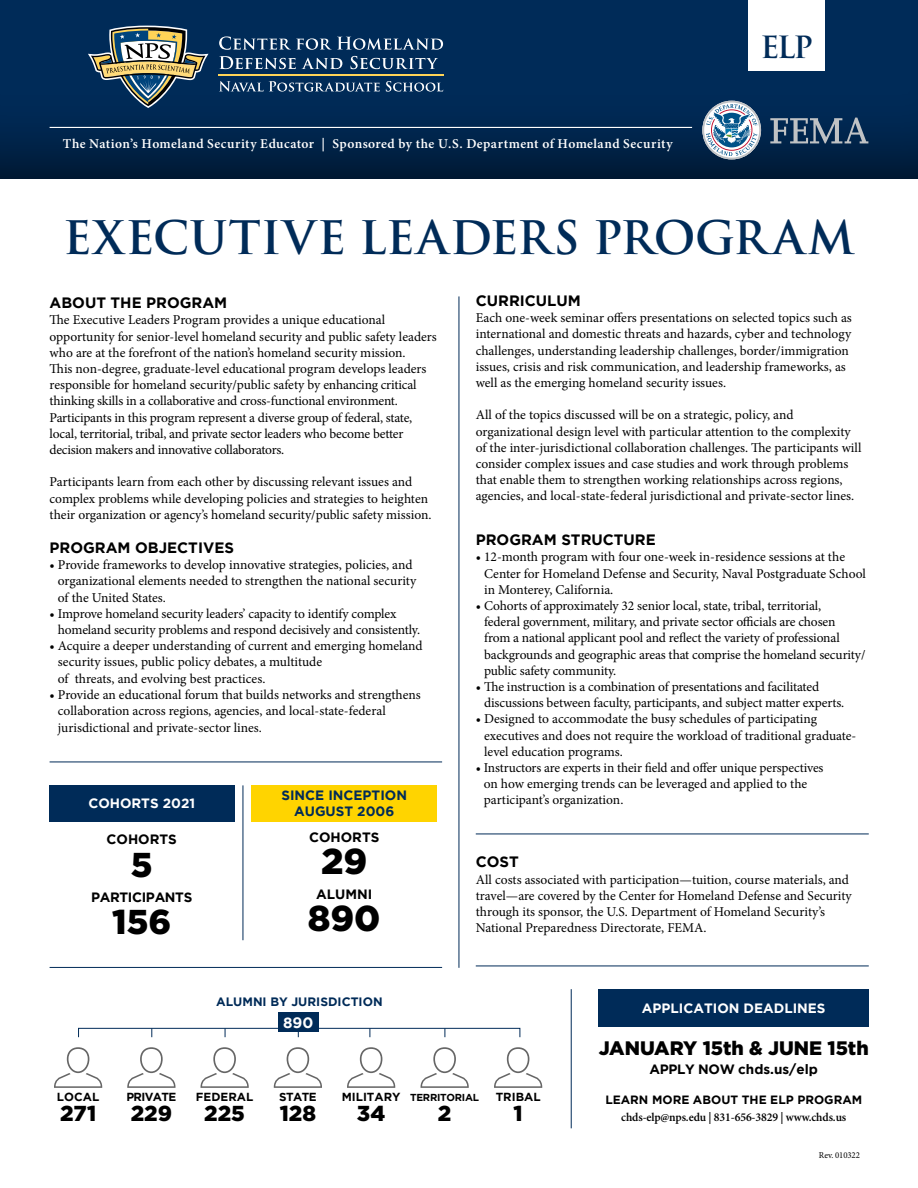
<style>
.page{position:relative;width:918px;height:1188px;background:#fff}
.page>*{position:absolute;margin:0;border:0;box-sizing:border-box;transform-origin:0 0}
.t1{font:700 45px "Trajan Pro";letter-spacing:.015em;color:#002b58}
.t2{font:900 36px "Gotham";color:#000}
.t3{font:900 34.5px "Gotham";color:#000}
.t4{font:700 29.85px "Trajan Pro";color:#002b58}
.t5{font:900 21.6px "Gotham";color:#000}
.t6{font:900 19.5px "Gotham";color:#000}
.t7{font:700 15px "Gotham";color:#000}
.t8{font:700 15px "Gotham";color:#fff}
.t9{font:13.5px/16.2px "Minion Pro";letter-spacing:-.005em;color:#000}
.t10{font:600 13.5px "Minion Pro";letter-spacing:.03em;color:#fff}
.t11{font:700 13.5px "Gotham";color:#000}
.t12{font:700 13.5px "Gotham";color:#fff}
.t13{font:700 13.5px/16.2px "Gotham";color:#002b58;text-align:center}
.t14{font:700 13.5px "Gotham";letter-spacing:-.025em;color:#000}
.t15{font:700 12.15px "Gotham";color:#002b58}
.t16{font:600 12px "Minion Pro";letter-spacing:-.01em;color:#000}
.t17{font:700 12px "Gotham";color:#000}
.t18{font:700 11.7px "Gotham";color:#000}
.t19{font:700 11.7px "Gotham";letter-spacing:-.05em;color:#000}
.t20{font:700 10.2px "Gotham";letter-spacing:-.025em;color:#000}
.t21{font:9px "Minion Pro";letter-spacing:-.01em;color:#000}
.s1{font-style:inherit}
</style>
<div class="page">
<div style="left:0;top:0;width:918px;height:180px;background:#000;opacity:.9"></div>
<svg style="left:219px;top:36px;width:224px;height:14px;background:#3c5d7f"></svg>
<svg style="left:219px;top:56px;width:77px;height:13px"></svg>
<svg style="left:302px;top:58px;width:40px;height:11px"></svg>
<svg style="left:351px;top:56px;width:87px;height:13px"></svg>
<svg style="left:219px;top:81px;width:161px;height:11px;background:#3d5e80"></svg>
<svg style="left:386px;top:81px;width:57px;height:11px"></svg>
<svg style="left:88px;top:26px;width:121px;height:82px;background:#54676d"></svg>
<hr style="left:219px;top:74px;width:225px;height:2px;background:#ffd457">
<hr style="left:50px;top:127px;width:642px;height:1px;background:#fff">
<svg style="left:770px;top:118px;width:98px;height:25px;background:#455e78"></svg>
<svg style="left:702px;top:101px;width:59px;height:58px"></svg>
<hr style="left:459px;top:296px;width:1px;height:672px;background:#002b58">
<div style="left:49px;top:785px;width:185px;height:36px;background:#002b58"></div>
<hr style="left:243px;top:785px;width:1px;height:155px;background:#002b58">
<div style="left:252px;top:785px;width:185px;height:36px;background:#ffd400"></div>
<hr style="left:50px;top:762px;width:392px;height:1px;background:#002b58">
<hr style="left:50px;top:967px;width:392px;height:1px;background:#002b58">
<div style="left:748px;top:0;width:77px;height:70px;background:#fff"></div>
<hr style="left:476px;top:966px;width:393px;height:1px;background:#002b58">
<div style="left:78px;top:1028px;width:442px;height:10px;border:1px solid #002b58"></div>
<svg style="left:54px;top:1047px;width:48px;height:41px"></svg>
<svg style="left:127px;top:1047px;width:49px;height:41px"></svg>
<svg style="left:201px;top:1047px;width:48px;height:41px"></svg>
<svg style="left:274px;top:1047px;width:48px;height:41px"></svg>
<svg style="left:347px;top:1047px;width:48px;height:41px"></svg>
<div style="left:278px;top:1013px;width:41px;height:19px;background:#002b58"></div>
<svg style="left:421px;top:1047px;width:48px;height:41px"></svg>
<svg style="left:494px;top:1047px;width:48px;height:41px"></svg>
<hr style="left:571px;top:989px;width:1px;height:139px;background:#002b58">
<div style="left:599px;top:989px;width:270px;height:37px;background:#002b58"></div>
<hr style="left:476px;top:834px;width:393px;height:1px;background:#002b58">
<p class="t10" style="left:63px;top:134px;width:611px">The Nation’s Homeland Security Educator | Sponsored by the U.S. Department of Homeland Security</p>
<h3 class="t4" style="left:761px;top:28px;width:54px">ELP</h3>
<h1 class="t1" style="left:63px;top:210px;width:793px">EXECUTIVE LEADERS PROGRAM</h1>
<p class="t7" style="left:50px;top:294px;width:179px">ABOUT THE PROGRAM</p>
<p class="t9" style="left:50px;top:312px;width:389px">The Executive Leaders Program provides a unique educational opportunity for senior-level homeland security and public safety leaders who are at the forefront of the nation’s homeland security mission.<br>This non-degree, graduate-level educational program develops leaders responsible for homeland security/public safety by enhancing critical thinking skills in a collaborative and cross-functional environment.<br>Participants in this program represent a diverse group of federal, state, local, territorial, tribal, and private sector leaders who become better decision makers and innovative collaborators.</p>
<p class="t9" style="left:50px;top:474px;width:383px">Participants learn from each other by discussing relevant issues and complex problems while developing policies and strategies to heighten their organization or agency’s homeland security/public safety mission.</p>
<p class="t7" style="left:50px;top:539px;width:186px">PROGRAM OBJECTIVES</p>
<p class="t9" style="left:58px;top:557px;width:360px;text-indent:-8px">• Provide frameworks to develop innovative strategies, policies, and organizational elements needed to strengthen the national security of the United States.</p>
<p class="t9" style="left:58px;top:605px;width:364px;text-indent:-8px">• Improve homeland security leaders’ capacity to identify complex homeland security problems and respond decisively and consistently.</p>
<p class="t9" style="left:58px;top:638px;width:366px;text-indent:-8px">• Acquire a deeper understanding of current and emerging homeland security issues, public policy debates, a multitude<br>of threats, and evolving best practices.</p>
<p class="t9" style="left:58px;top:686px;width:364px;line-height:16.6px;text-indent:-8px">• Provide an educational forum that builds networks and strengthens collaboration across regions, agencies, and local-state-federal jurisdictional and private-sector lines.</p>
<p class="t12" style="left:88px;top:796px;width:108px">COHORTS 2021</p>
<p class="t11" style="left:107px;top:831px;width:72px">COHORTS</p>
<h3 class="t3" style="left:131px;top:845px;width:23px">5</h3>
<p class="t14" style="left:91px;top:890px;width:103px">PARTICIPANTS</p>
<h3 class="t3" style="left:112px;top:902px;width:61px">156</h3>
<p class="t13" style="left:281px;top:787px;width:127px">SINCE INCEPTION<br>AUGUST 2006</p>
<p class="t11" style="left:309px;top:830px;width:72px">COHORTS</p>
<h2 class="t2" style="left:321px;top:840px;width:48px">29</h2>
<p class="t11" style="left:316px;top:887px;width:58px">ALUMNI</p>
<h2 class="t2" style="left:308px;top:897px;width:74px">890</h2>
<p class="t15" style="left:216px;top:995px;width:168px">ALUMNI BY JURISDICTION</p>
<p class="t8" style="left:283px;top:1014px;width:32px">890</p>
<p class="t7" style="left:476px;top:292px;width:107px">CURRICULUM</p>
<p class="t9" style="left:476px;top:310px;width:378px">Each one-week seminar offers presentations on selected topics such as international and domestic threats and hazards, cyber and technology challenges, understanding leadership challenges, border/immigration issues, crisis and risk communication, and leadership frameworks, as well as the emerging homeland security issues.</p>
<p class="t9" style="left:476px;top:407px;width:387px">All of the topics discussed will be on a strategic, policy, and organizational design level with particular attention to the complexity of the inter-jurisdictional collaboration challenges. The participants will consider complex issues and case studies and work through problems that enable them to strengthen working relationships across regions, agencies, and local-state-federal jurisdictional and private-sector lines.</p>
<p class="t7" style="left:476px;top:531px;width:182px">PROGRAM STRUCTURE</p>
<p class="t9" style="left:484px;top:549px;width:383px;text-indent:-8px">• 12-month program with four one-week in-residence sessions at the<br>Center for Homeland Defense and Security, Naval Postgraduate School in Monterey, California.</p>
<p class="t9" style="left:484px;top:598px;width:383px;text-indent:-8px">• Cohorts of approximately 32 senior local, state, tribal, territorial,<br>federal government, military, and private sector officials are chosen<br>from a national applicant pool and reflect the variety of professional backgrounds and geographic areas that comprise the homeland security/ public safety community.</p>
<p class="t9" style="left:484px;top:679px;width:362px;text-indent:-8px">• The instruction is a combination of presentations and facilitated discussions between faculty, participants, and subject matter experts.</p>
<p class="t9" style="left:484px;top:711px;width:374px;text-indent:-8px">• Designed to accommodate the busy schedules of participating executives and does not require the workload of traditional graduate&shy;level education programs.</p>
<p class="t9" style="left:484px;top:760px;width:341px;text-indent:-8px">• Instructors are experts in their field and offer unique perspectives on how emerging trends can be leveraged and applied to the participant’s organization.</p>
<p class="t7" style="left:476px;top:853px;width:45px">COST</p>
<p class="t9" style="left:476px;top:871px;width:377px">All costs associated with participation—tuition, course materials, and travel—are covered by the Center for Homeland Defense and Security through its sponsor, the U.S. Department of Homeland Security’s National Preparedness Directorate, FEMA.</p>
<p class="t12" style="left:642px;top:1000px;width:185px">APPLICATION DEADLINES</p>
<h3 class="t6" style="left:599px;top:1037px;width:272px">JANUARY 15th <span class="s1">&amp;</span> JUNE 15th</h3>
<p class="t11" style="left:650px;top:1062px;width:170px">APPLY NOW chds.us/elp</p>
<p class="t18" style="left:57px;top:1090px;width:44px">LOCAL</p>
<h3 class="t5" style="left:60px;top:1101px;width:38px">271</h3>
<p class="t19" style="left:126px;top:1090px;width:52px">PRIVATE</p>
<h3 class="t5" style="left:131px;top:1101px;width:43px">229</h3>
<p class="t18" style="left:196px;top:1090px;width:59px">FEDERAL</p>
<h3 class="t5" style="left:204px;top:1101px;width:42px">225</h3>
<p class="t18" style="left:279px;top:1090px;width:39px">STATE</p>
<h3 class="t5" style="left:280px;top:1101px;width:38px">128</h3>
<p class="t18" style="left:342px;top:1090px;width:60px">MILITARY</p>
<h3 class="t5" style="left:357px;top:1101px;width:30px">34</h3>
<p class="t20" style="left:410px;top:1092px;width:71px">TERRITORIAL</p>
<h3 class="t5" style="left:438px;top:1101px;width:15px">2</h3>
<p class="t18" style="left:496px;top:1090px;width:46px">TRIBAL</p>
<h3 class="t5" style="left:514px;top:1101px;width:11px">1</h3>
<p class="t17" style="left:605px;top:1093px;width:258px">LEARN MORE ABOUT THE ELP PROGRAM</p>
<p class="t16" style="left:621px;top:1108px;width:227px">chds-elp@nps.edu | 831-656-3829 | www.chds.us</p>
<p class="t21" style="left:819px;top:1149px;width:42px">Rev. 010322</p>
</div>
